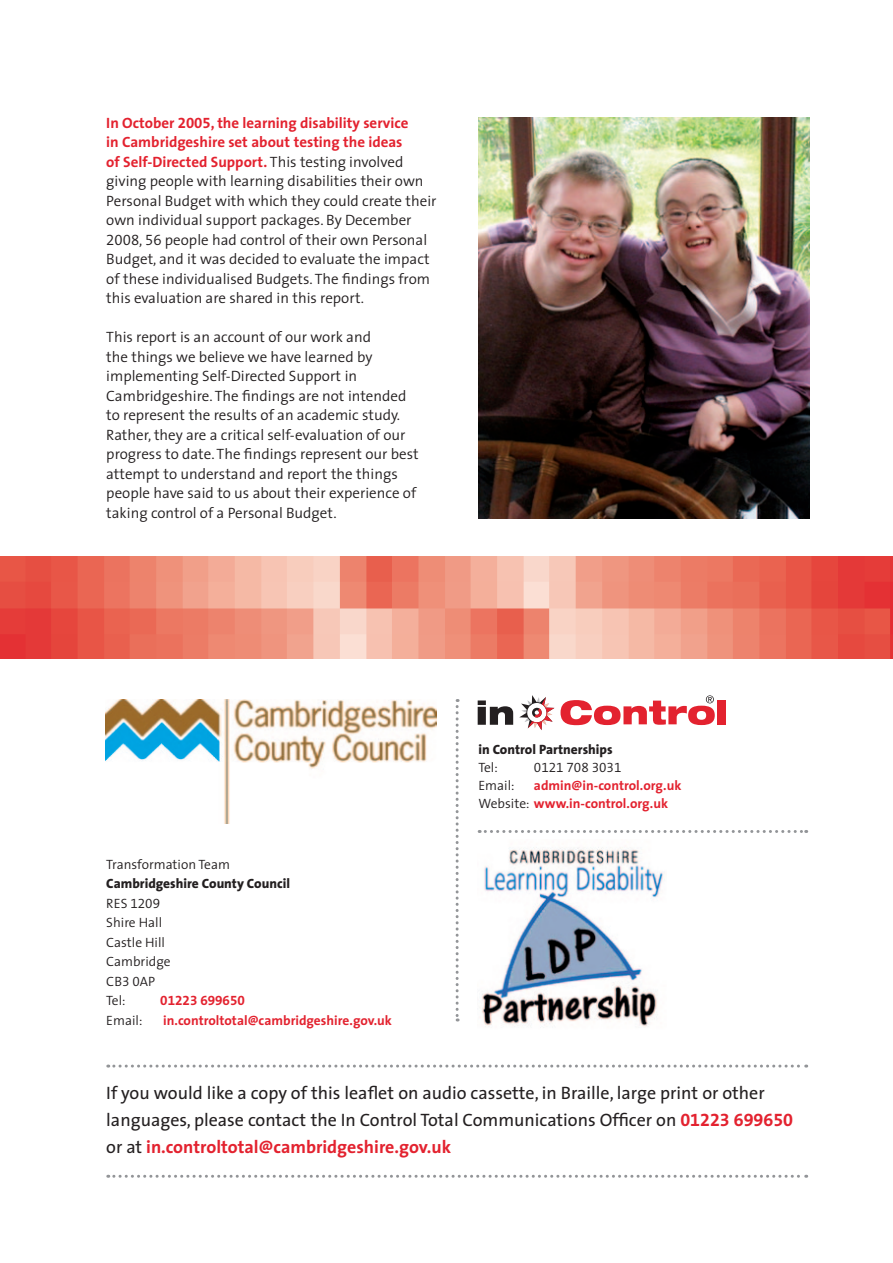
<style>
.page{position:relative;width:893px;height:1263px;background:#fff}
.page>*{position:absolute;margin:0;border:0;box-sizing:border-box;transform-origin:0 0}
.t1{font:18px/27px "The Sans";color:#231f20}
.t2{font:300 15px/19.5px "The Sans";color:#231f20}
.t3{font:700 13.5px/18px "The Sans";color:#e3222f}
.t4{font:300 13.5px/19.5px "The Sans";color:#231f20}
.t5{font:800 13.5px "The Sans";color:#231f20}
.t6{font:13.5px "The Sans Semi Light Expert";color:#231f20}
.t7{font:13.5px "The Sans Bold Expert";color:#e3222f}
.s1{font-weight:700;color:#e3222f}
.s2{font-family:"The Sans Bold Expert";font-weight:400;color:#e3222f}
.s3{font-family:"The Sans Semi Light Expert";font-weight:400}
.s4{font-family:"The Sans";font-weight:300}
.s5{font-weight:300;color:#231f20}
.s6{font-family:"The Sans Bold Expert";color:#e3222f}
</style>
<div class="page">
<img style="left:0;top:556px;width:893px;height:103px">
<svg style="left:478px;top:700px;width:35px;height:25px"></svg>
<div style="left:718px;top:700px;width:8px;height:24px;background:#e3222f"></div>
<svg style="left:519px;top:695px;width:35px;height:35px"></svg>
<svg style="left:560px;top:695px;width:155px;height:30px"></svg>
<img style="left:478px;top:117px;width:331px;height:402px">
<svg style="left:479px;top:830px;width:328px;height:3px"></svg>
<svg style="left:108px;top:1064px;width:699px;height:3px"></svg>
<svg style="left:108px;top:1175px;width:699px;height:3px"></svg>
<svg style="left:456px;top:699px;width:3px;height:322px"></svg>
<img style="left:106px;top:699px;width:331px;height:124px">
<img style="left:482px;top:847px;width:183px;height:180px">
<p class="t2" style="left:106px;top:112px;width:332px"><span class="s1">In October</span> <span class="s2">2005</span><span class="s1">, the learning disability service<br>in Cambridgeshire set about testing the ideas<br>of Self-Directed Support.</span> This testing involved giving people with learning disabilities their own Personal Budget with which they could create their own individual support packages. By December <span class="s3">2008</span>, <span class="s3">56</span> people had control of their own Personal Budget, and it was decided to evaluate the impact of these individualised Budgets. The findings from this evaluation are shared in this report.</p>
<p class="t2" style="left:106px;top:327px;width:314px">This report is an account of our work and<br>the things we believe we have learned by implementing Self-Directed Support in Cambridgeshire. The findings are not intended to represent the results of an academic study.<br>Rather, they are a critical self-evaluation of our progress to date. The findings represent our best attempt to understand and report the things people have said to us about their experience of taking control of a Personal Budget.</p>
<p class="t4" style="left:106px;top:854px;width:125px">Transformation Team</p>
<p class="t5" style="left:106px;top:872px;width:185px">Cambridgeshire County Council</p>
<p class="t6" style="left:106px;top:892px;width:55px"><span class="s4">RES</span> 1209</p>
<p class="t4" style="left:106px;top:912px;width:66px">Shire Hall<br>Castle Hill<br>Cambridge<br>CB<span class="s3">3 0</span>AP<br>Tel<span class="s3">:</span></p>
<p class="t7" style="left:160px;top:989px;width:86px">01223 699650</p>
<p class="t4" style="left:106px;top:1010px;width:38px">Email<span class="s3">:</span></p>
<p class="t3" style="left:163px;top:1011px;width:230px">in.controltotal@cambridgeshire.gov.uk</p>
<p class="t5" style="left:478px;top:738px;width:136px">in Control Partnerships</p>
<p class="t4" style="left:478px;top:757px;width:21px">Tel:</p>
<p class="t6" style="left:534px;top:756px;width:89px">0121 708 3031</p>
<p class="t4" style="left:478px;top:775px;width:38px">Email:</p>
<p class="t3" style="left:478px;top:776px;width:205px;text-indent:55px">admin@in-control.org.uk<br><span class="s5">Website:</span> www.in-control.org.uk</p>
<p class="t1" style="left:106px;top:1079px;width:688px">If you would like a copy of this leaflet on audio cassette, in Braille, large print or other languages, please contact the I n Control Total Communications Officer on <span class="s6">01223 699650 </span>or at <span class="s1">in.controltotal@cambridgeshire.gov.uk</span></p>
</div>
